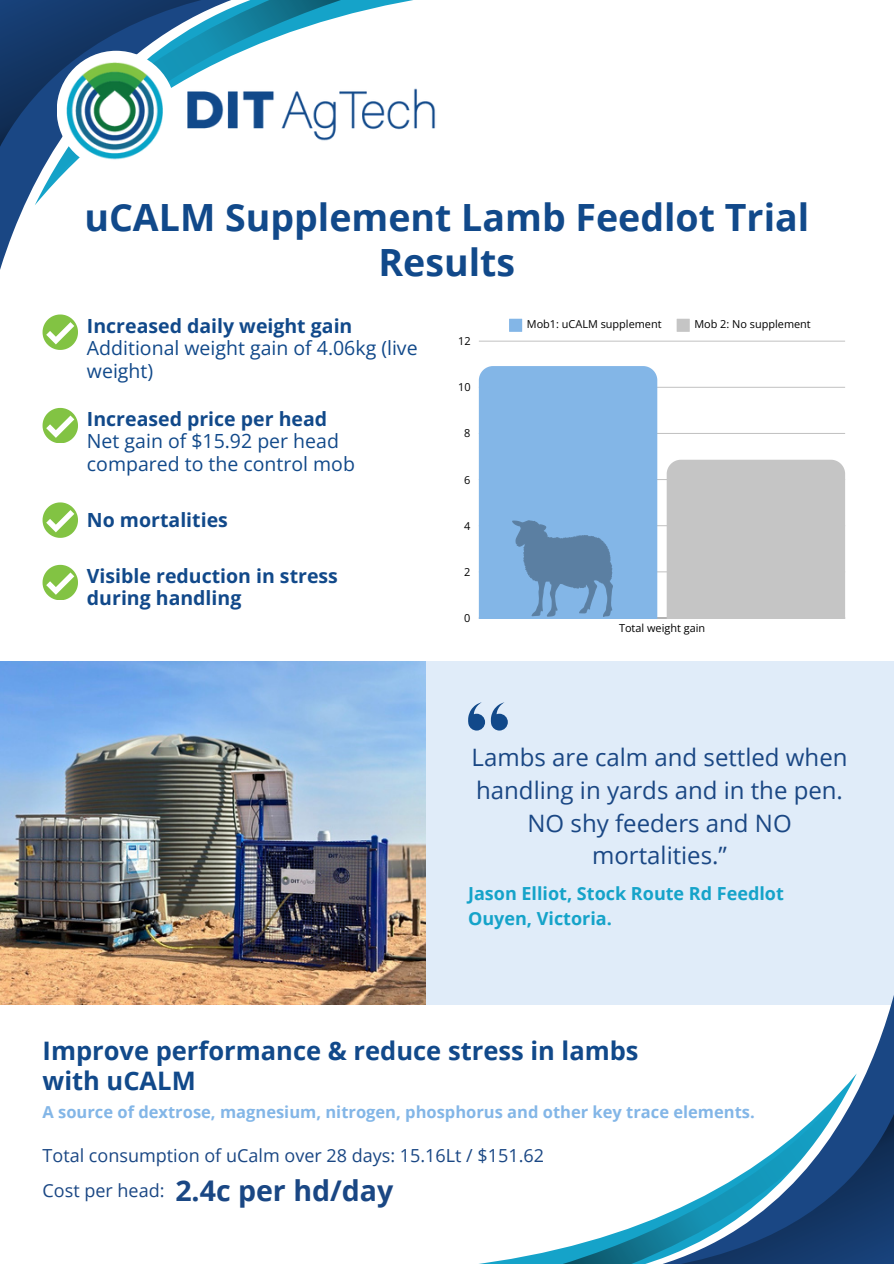
<style>
.page{position:relative;width:894px;height:1264px;background:#fff}
.page>*{position:absolute;margin:0;border:0;box-sizing:border-box;transform-origin:0 0}
.t1{font:700 37.5px/45px "Open Sans";color:#11498a;text-align:center}
.t2{font:700 28.5px "Open Sans";color:#1a4784}
.t3{font:700 25.5px/30.3px "Open Sans";color:#11498a}
.t4{font:24px/32.7px "Open Sans";color:#1a4784;text-align:center}
.t5{font:19.5px/22.5px "Open Sans";color:#11498a}
.t6{font:700 19.5px/22.5px "Open Sans";color:#11498a}
.t7{font:18px "Open Sans";color:#1a4784}
.t8{font:700 18px/24.8px "Open Sans";color:#15a3c9}
.t9{font:700 16.5px "Open Sans";color:#83b6e7}
.t10{font:10.95px "Open Sans";color:#000}
.s1{font-weight:700}
</style>
<div class="page">
<div style="left:425px;top:661px;width:468px;height:343px;background:#e0ecf9"></div>
<svg style="left:485px;top:1249px;width:71px;height:14px"></svg>
<svg style="left:656px;top:998px;width:237px;height:53px"></svg>
<svg style="left:856px;top:1051px;width:37px;height:212px;background:#23487a"></svg>
<svg style="left:556px;top:1074px;width:300px;height:189px"></svg>
<svg style="left:0;top:0;width:35px;height:229px;background:#24497b"></svg>
<svg style="left:35px;top:0;width:334px;height:205px"></svg>
<svg style="left:468px;top:702px;width:39px;height:28px"></svg>
<svg style="left:43px;top:502px;width:34px;height:35px"></svg>
<svg style="left:43px;top:565px;width:34px;height:34px"></svg>
<div style="left:57px;top:51px;width:118px;height:119px;background:#fff;border-radius:50%"></div>
<img style="left:62px;top:58px;width:107px;height:105px">
<img style="left:186px;top:57px;width:250px;height:97px">
<img style="left:0;top:661px;width:425px;height:343px">
<svg style="left:43px;top:314px;width:34px;height:35px"></svg>
<svg style="left:43px;top:408px;width:34px;height:35px"></svg>
<svg style="left:509px;top:319px;width:13px;height:13px"></svg>
<svg style="left:676px;top:319px;width:13px;height:13px"></svg>
<hr style="left:478px;top:617px;width:366px;height:1px;background:#000;opacity:.6">
<hr style="left:478px;top:571px;width:366px;height:1px;background:#000;opacity:.25">
<hr style="left:478px;top:525px;width:366px;height:1px;background:#000;opacity:.25">
<hr style="left:478px;top:479px;width:366px;height:1px;background:#000;opacity:.25">
<hr style="left:478px;top:433px;width:366px;height:1px;background:#c3c3c3">
<hr style="left:478px;top:387px;width:366px;height:1px;background:#cdcdcd">
<hr style="left:478px;top:341px;width:366px;height:1px;background:#d6d6d6">
<div style="left:478px;top:366px;width:179px;height:252px;background:#83b6e7"></div>
<div style="left:666px;top:460px;width:178px;height:158px;background:#c5c5c5"></div>
<img style="left:512px;top:520px;width:100px;height:97px">
<h6 class="t1" style="left:84px;top:194px;width:726px">uCALM Supplement Lamb Feedlot Trial<br>Results</h6>
<p class="t5" style="left:87px;top:314px;width:332px"><span class="s1">Increased daily weight gain<br></span>Additional weight gain of 4.06kg (live weight)</p>
<h5 class="t5" style="left:87px;top:407px;width:269px"><span class="s1">Increased price per head<br></span>Net gain of $15.92 per head compared to the control mob</h5>
<p class="t6" style="left:87px;top:508px;width:142px">No mortalities</p>
<p class="t6" style="left:87px;top:564px;width:252px">Visible reduction in stress during handling</p>
<p class="t10" style="left:458px;top:333px;width:14px">12</p>
<p class="t10" style="left:458px;top:379px;width:14px">10</p>
<p class="t10" style="left:464px;top:425px;width:8px">8</p>
<p class="t10" style="left:464px;top:472px;width:8px">6</p>
<p class="t10" style="left:464px;top:518px;width:8px">4</p>
<p class="t10" style="left:464px;top:564px;width:8px">2</p>
<p class="t10" style="left:464px;top:610px;width:8px">0</p>
<p class="t10" style="left:526px;top:316px;width:136px">Mob1: uCALM supplement</p>
<p class="t10" style="left:694px;top:316px;width:118px">Mob 2: No supplement</p>
<p class="t10" style="left:619px;top:620px;width:88px">Total weight gain</p>
<p class="t4" style="left:471px;top:740px;width:377px">Lambs are calm and settled when handling in yards and in the pen.<br>NO shy feeders and NO mortalities.”</p>
<h6 class="t8" style="left:468px;top:881px;width:317px">Jason Elliot, Stock Route Rd Feedlot<br>Ouyen, Victoria.</h6>
<p class="t3" style="left:43px;top:1034px;width:597px">Improve performance &amp; reduce stress in lambs with uCALM</p>
<h5 class="t9" style="left:43px;top:1099px;width:713px">A source of dextrose, magnesium, nitrogen, phosphorus and other key trace elements.</h5>
<h1 class="t7" style="left:43px;top:1143px;width:503px">Total consumption of uCalm over 28 days: 15.16Lt / $151.62</h1>
<p class="t7" style="left:43px;top:1178px;width:123px">Cost per head:</p>
<p class="t2" style="left:175px;top:1170px;width:219px">2.4c per hd/day</p>
</div>
